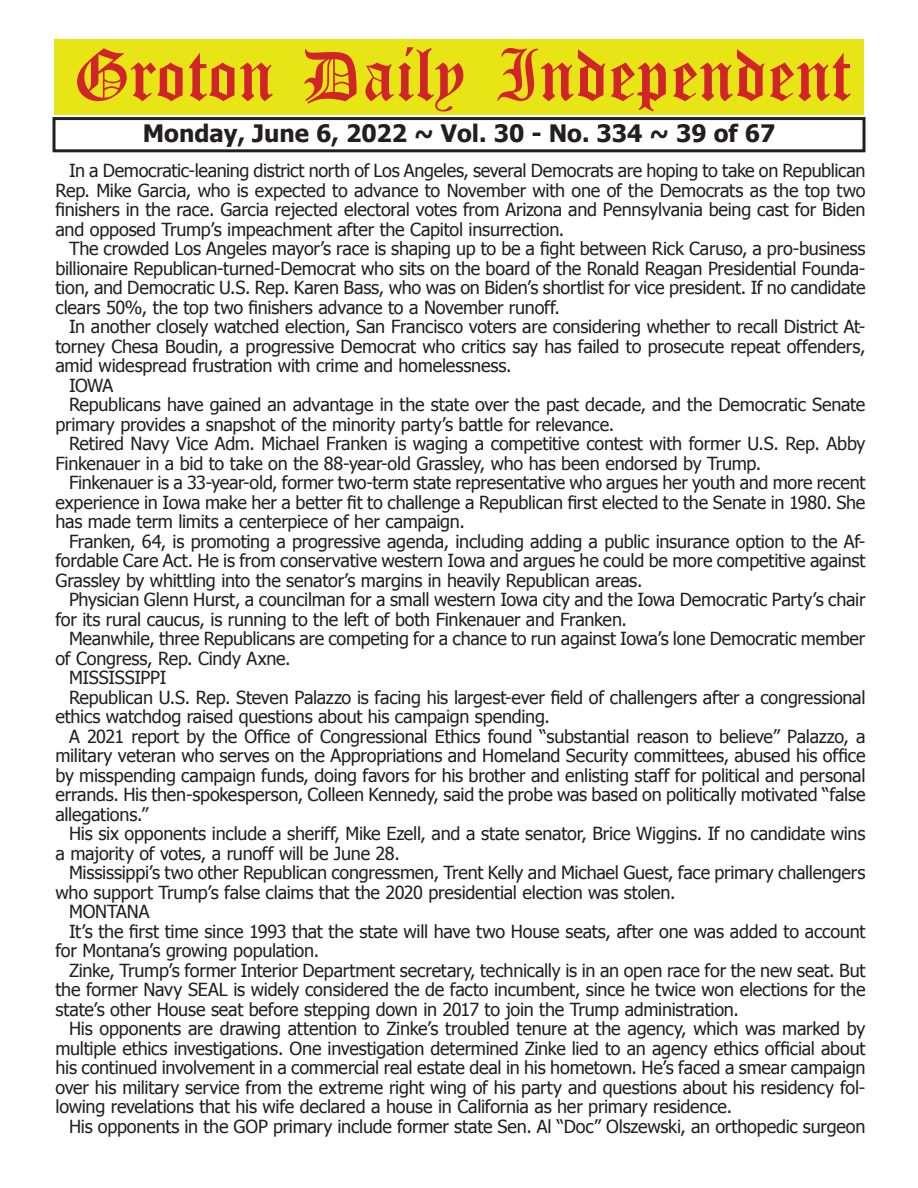
<style>
.page{position:relative;width:918px;height:1188px;background:#fff}
.page>*{position:absolute;margin:0;border:0;box-sizing:border-box;transform-origin:0 0}
.t1{font:54px "Old English Five";color:#d1232a}
.t2{font:700 24px "Tahoma";color:#231f20}
.t3{font:18px/19.5px "Tahoma";letter-spacing:-.015em;color:#231f20;text-align:justify}
</style>
<div class="page">
<div style="left:52px;top:117px;width:814px;height:35px;border:3px solid #231f20"></div>
<div style="left:54px;top:40px;width:810px;height:75px;background:#e7e515"></div>
<h1 class="t1" style="left:73px;top:50px;width:779px">Groton Daily Independent</h1>
<h2 class="t2" style="left:143px;top:116px;width:634px">Monday, June 6, 2022 ~ Vol. 30 - No. 334 ~ 39 of 67</h2>
<p class="t3" style="left:56px;top:160px;width:812px;text-indent:14px">In a Democratic-leaning district north of Los Angeles, several Democrats are hoping to take on Republican Rep. Mike Garcia, who is expected to advance to November with one of the Democrats as the top two finishers in the race. Garcia rejected electoral votes from Arizona and Pennsylvania being cast for Biden and opposed Trump’s impeachment after the Capitol insurrection.</p>
<p class="t3" style="left:56px;top:238px;width:812px;text-indent:14px">The crowded Los Angeles mayor’s race is shaping up to be a fight between Rick Caruso, a pro-business billionaire Republican-turned-Democrat who sits on the board of the Ronald Reagan Presidential Founda&shy;tion, and Democratic U.S. Rep. Karen Bass, who was on Biden’s shortlist for vice president. If no candidate clears 50%, the top two finishers advance to a November runoff.</p>
<p class="t3" style="left:69px;top:316px;width:798px">In another closely watched election, San Francisco voters are considering whether to recall District At-</p>
<p class="t3" style="left:56px;top:336px;width:811px">torney Chesa Boudin, a progressive Democrat who critics say has failed to prosecute repeat offenders,</p>
<p class="t3" style="left:56px;top:355px;width:458px">amid widespread frustration with crime and homelessness.</p>
<p class="t3" style="left:69px;top:375px;width:46px">IOWA</p>
<p class="t3" style="left:69px;top:394px;width:798px">Republicans have gained an advantage in the state over the past decade, and the Democratic Senate</p>
<p class="t3" style="left:56px;top:414px;width:560px">primary provides a snapshot of the minority party’s battle for relevance.</p>
<p class="t3" style="left:69px;top:433px;width:798px">Retired Navy Vice Adm. Michael Franken is waging a competitive contest with former U.S. Rep. Abby</p>
<p class="t3" style="left:56px;top:453px;width:707px">Finkenauer in a bid to take on the 88-year-old Grassley, who has been endorsed by Trump.</p>
<p class="t3" style="left:69px;top:472px;width:798px">Finkenauer is a 33-year-old, former two-term state representative who argues her youth and more recent</p>
<p class="t3" style="left:56px;top:492px;width:811px">experience in Iowa make her a better fit to challenge a Republican first elected to the Senate in 1980. She</p>
<p class="t3" style="left:56px;top:511px;width:411px">has made term limits a centerpiece of her campaign.</p>
<p class="t3" style="left:69px;top:531px;width:798px">Franken, 64, is promoting a progressive agenda, including adding a public insurance option to the Af-</p>
<p class="t3" style="left:56px;top:550px;width:812px">fordable Care Act. He is from conservative western Iowa and argues he could be more competitive against</p>
<p class="t3" style="left:56px;top:570px;width:589px">Grassley by whittling into the senator’s margins in heavily Republican areas.</p>
<p class="t3" style="left:69px;top:589px;width:798px">Physician Glenn Hurst, a councilman for a small western Iowa city and the Iowa Democratic Party’s chair</p>
<p class="t3" style="left:56px;top:609px;width:573px">for its rural caucus, is running to the left of both Finkenauer and Franken.</p>
<p class="t3" style="left:69px;top:628px;width:798px">Meanwhile, three Republicans are competing for a chance to run against Iowa’s lone Democratic member</p>
<p class="t3" style="left:56px;top:648px;width:237px">of Congress, Rep. Cindy Axne.</p>
<p class="t3" style="left:69px;top:667px;width:99px">MISSISSIPPI</p>
<p class="t3" style="left:69px;top:687px;width:798px">Republican U.S. Rep. Steven Palazzo is facing his largest-ever field of challengers after a congressional</p>
<p class="t3" style="left:56px;top:706px;width:496px">ethics watchdog raised questions about his campaign spending.</p>
<p class="t3" style="left:69px;top:726px;width:798px">A 2021 report by the Office of Congressional Ethics found “substantial reason to believe” Palazzo, a</p>
<p class="t3" style="left:56px;top:745px;width:812px">military veteran who serves on the Appropriations and Homeland Security committees, abused his office</p>
<p class="t3" style="left:56px;top:765px;width:812px">by misspending campaign funds, doing favors for his brother and enlisting staff for political and personal</p>
<p class="t3" style="left:56px;top:784px;width:811px">errands. His then-spokesperson, Colleen Kennedy, said the probe was based on politically motivated “false</p>
<p class="t3" style="left:56px;top:804px;width:95px">allegations.”</p>
<p class="t3" style="left:69px;top:823px;width:798px">His six opponents include a sheriff, Mike Ezell, and a state senator, Brice Wiggins. If no candidate wins</p>
<p class="t3" style="left:56px;top:843px;width:346px">a majority of votes, a runoff will be June 28.</p>
<p class="t3" style="left:69px;top:862px;width:798px">Mississippi’s two other Republican congressmen, Trent Kelly and Michael Guest, face primary challengers</p>
<p class="t3" style="left:56px;top:882px;width:622px">who support Trump’s false claims that the 2020 presidential election was stolen.</p>
<p class="t3" style="left:69px;top:901px;width:82px">MONTANA</p>
<p class="t3" style="left:69px;top:921px;width:798px">It’s the first time since 1993 that the state will have two House seats, after one was added to account</p>
<p class="t3" style="left:56px;top:940px;width:265px">for Montana’s growing population.</p>
<p class="t3" style="left:69px;top:960px;width:798px">Zinke, Trump’s former Interior Department secretary, technically is in an open race for the new seat. But</p>
<p class="t3" style="left:56px;top:979px;width:812px">the former Navy SEAL is widely considered the de facto incumbent, since he twice won elections for the</p>
<p class="t3" style="left:56px;top:999px;width:685px">state’s other House seat before stepping down in 2017 to join the Trump administration.</p>
<p class="t3" style="left:69px;top:1018px;width:798px">His opponents are drawing attention to Zinke’s troubled tenure at the agency, which was marked by</p>
<p class="t3" style="left:56px;top:1038px;width:812px">multiple ethics investigations. One investigation determined Zinke lied to an agency ethics official about</p>
<p class="t3" style="left:56px;top:1057px;width:812px">his continued involvement in a commercial real estate deal in his hometown. He’s faced a smear campaign</p>
<p class="t3" style="left:56px;top:1077px;width:812px">over his military service from the extreme right wing of his party and questions about his residency fol-</p>
<p class="t3" style="left:56px;top:1096px;width:678px">lowing revelations that his wife declared a house in California as her primary residence.</p>
<p class="t3" style="left:69px;top:1116px;width:798px">His opponents in the GOP primary include former state Sen. Al “Doc” Olszewski, an orthopedic surgeon</p>
</div>
